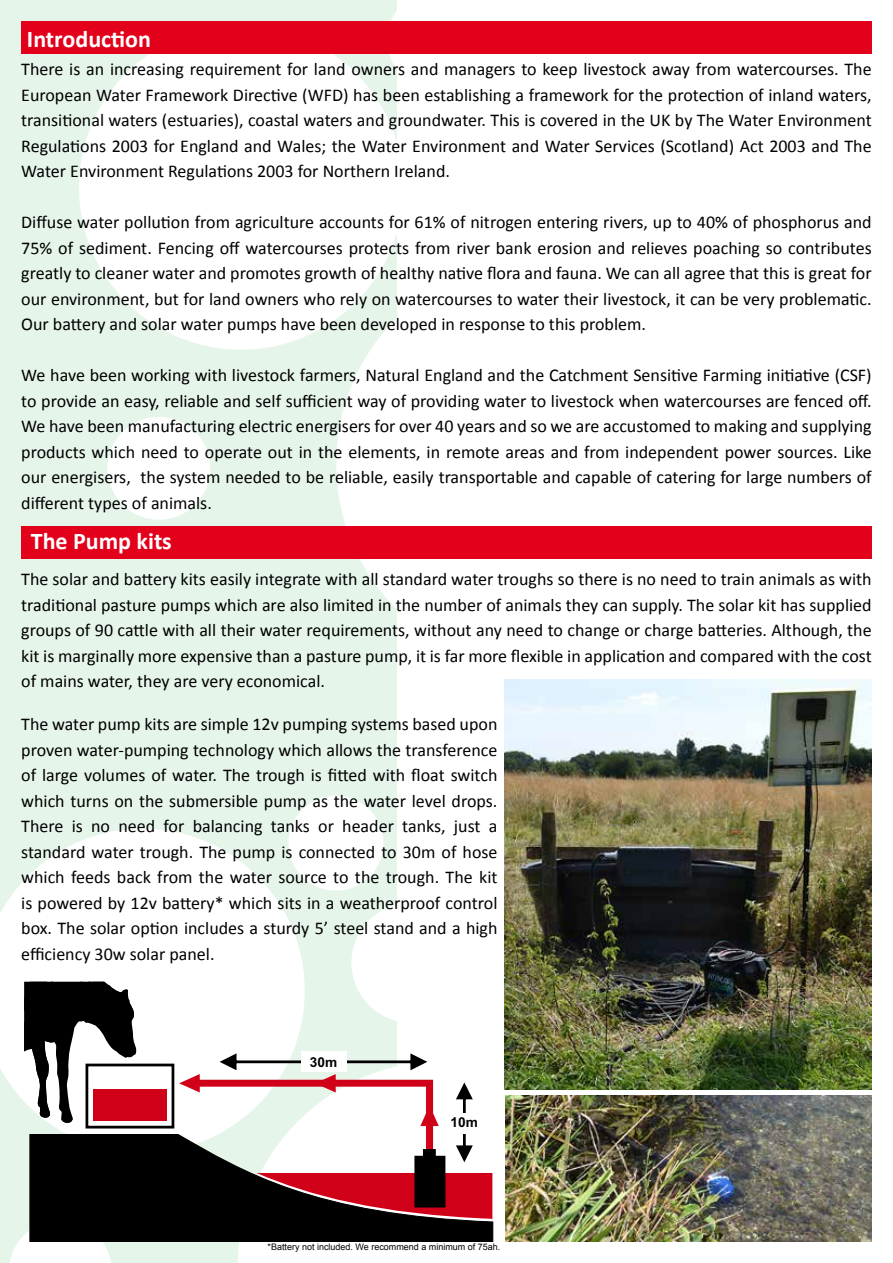
<style>
.page{position:relative;width:893px;height:1263px;background:#fff}
.page>*{position:absolute;margin:0;border:0;box-sizing:border-box;transform-origin:0 0}
.t1{font:700 24px "Calibri";color:#fff}
.t2{font:18px/25.5px "Calibri";color:#000;text-align:justify}
.t3{font:700 13.65px "Arial";color:#000}
.t4{font:9px "Arial";color:#000}
</style>
<div class="page">
<svg style="left:0;top:0;width:397px;height:1263px;fill:#e6f5ea"></svg>
<div style="left:21px;top:21px;width:851px;height:33px;background:#e2001a"></div>
<div style="left:21px;top:526px;width:851px;height:32px;background:#e2001a"></div>
<div style="left:86px;top:1063px;width:88px;height:65px;border:3px solid #000"></div>
<svg style="left:29px;top:1134px;width:464px;height:108px;background:#3a1c1f"></svg>
<div style="left:93px;top:1090px;width:74px;height:31px;background:#d10019"></div>
<svg style="left:24px;top:982px;width:112px;height:141px"></svg>
<div style="left:415px;top:1156px;width:30px;height:51px;background:#000"></div>
<svg style="left:456px;top:1082px;width:17px;height:80px"></svg>
<svg style="left:179px;top:1053px;width:260px;height:106px"></svg>
<div style="left:455px;top:1113px;width:21px;height:21px;background:#fff"></div>
<div style="left:301px;top:1051px;width:45px;height:21px;background:#fff"></div>
<img style="left:505px;top:680px;width:366px;height:410px">
<img style="left:505px;top:1095px;width:367px;height:147px">
<h1 class="t1" style="left:27px;top:23px;width:126px">Introduction</h1>
<p class="t2" style="left:21px;top:56px;width:852px">There is an increasing requirement for land owners and managers to keep livestock away from watercourses. The European Water Framework Directive (WFD) has been establishing a framework for the protection of inland waters, transitional waters (estuaries), coastal waters and groundwater. This is covered in the UK by The Water Environment Regulations 2003 for England and Wales; the Water Environment and Water Services (Scotland) Act 2003 and The Water Environment Regulations 2003 for Northern Ireland.</p>
<p class="t2" style="left:21px;top:210px;width:852px">Diffuse water pollution from agriculture accounts for 61% of nitrogen entering rivers, up to 40% of phosphorus and 75% of sediment. Fencing off watercourses protects from river bank erosion and relieves poaching so contributes greatly to cleaner water and promotes growth of healthy native flora and fauna. We can all agree that this is great for our environment, but for land owners who rely on watercourses to water their livestock, it can be very problematic.<br>Our battery and solar water pumps have been developed in response to this problem.</p>
<p class="t2" style="left:21px;top:363px;width:852px">We have been working with livestock farmers, Natural England and the Catchment Sensitive Farming initiative (CSF) to provide an easy, reliable and self sufficient way of providing water to livestock when watercourses are fenced off.<br>We have been manufacturing electric energisers for over 40 years and so we are accustomed to making and supplying products which need to operate out in the elements, in remote areas and from independent power sources. Like our energisers, the system needed to be reliable, easily transportable and capable of catering for large numbers of different types of animals.</p>
<h1 class="t1" style="left:31px;top:526px;width:143px">The Pump kits</h1>
<p class="t2" style="left:21px;top:567px;width:852px">The solar and battery kits easily integrate with all standard water troughs so there is no need to train animals as with traditional pasture pumps which are also limited in the number of animals they can supply. The solar kit has supplied groups of 90 cattle with all their water requirements, without any need to change or charge batteries. Although, the kit is marginally more expensive than a pasture pump, it is far more flexible in application and compared with the cost of mains water, they are very economical.</p>
<p class="t2" style="left:21px;top:711px;width:478px">The water pump kits are simple 12v pumping systems based upon proven water-pumping technology which allows the transference of large volumes of water. The trough is fitted with float switch which turns on the submersible pump as the water level drops.<br>There is no need for balancing tanks or header tanks, just a standard water trough. The pump is connected to 30m of hose which feeds back from the water source to the trough. The kit is powered by 12v battery* which sits in a weatherproof control box. The solar option includes a sturdy 5’ steel stand and a high efficiency 30w solar panel.</p>
<p class="t3" style="left:310px;top:1053px;width:29px">30m</p>
<p class="t3" style="left:451px;top:1113px;width:29px">10m</p>
<p class="t4" style="left:268px;top:1241px;width:234px">*Battery not included. We recommend a minimum of 75ah.</p>
</div>
